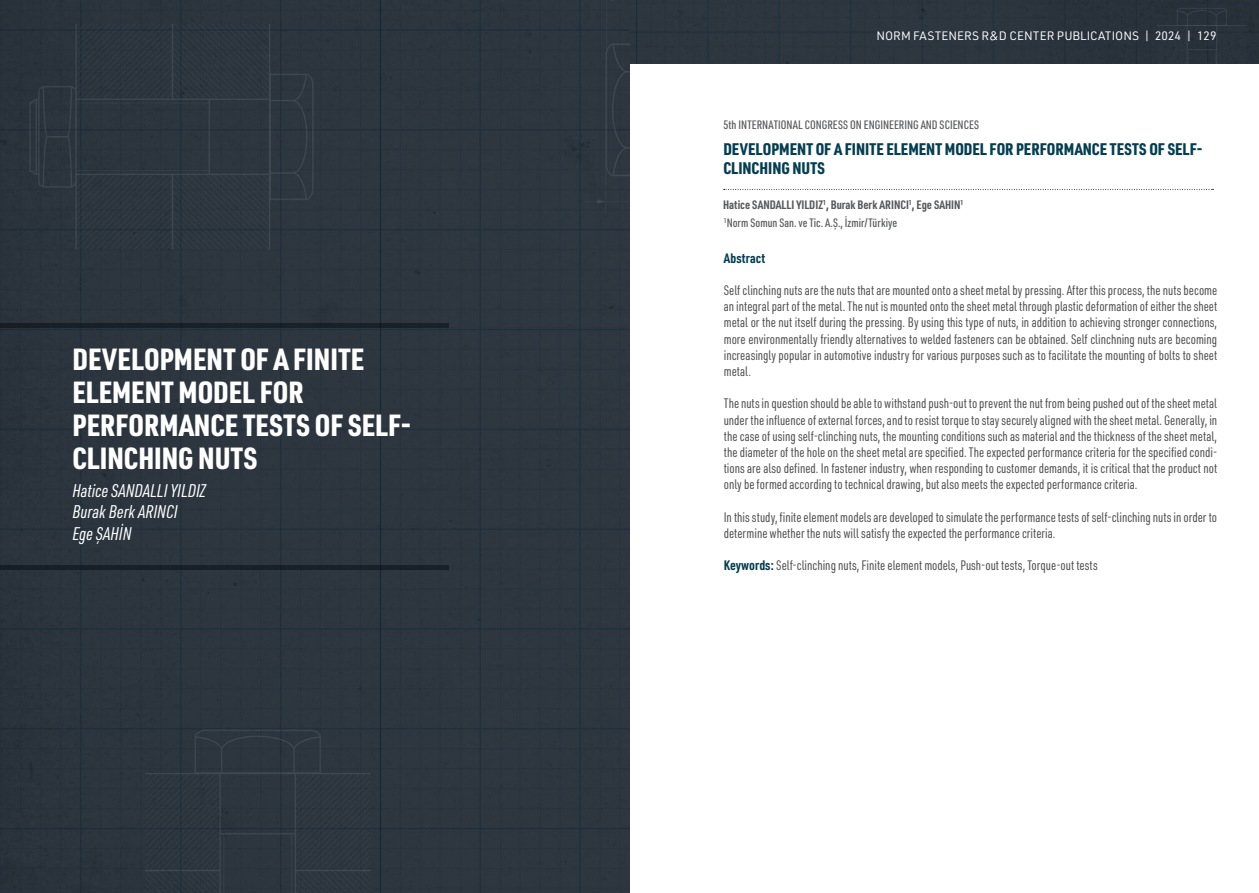
<style>
.page{position:relative;width:1259px;height:893px;background:#fff}
.page>*{position:absolute;margin:0;border:0;box-sizing:border-box;transform-origin:0 0}
.t1{font:900 30px/33px "URWDIN Cond";color:#fff}
.t2{font:italic 18px/21.6px "URWDIN Cond";color:#fff}
.t3{font:900 16.5px/19.5px "URWDIN Cond";color:#033e51}
.t4{font:13.5px/16.2px "URWDIN Cond";color:#4d4d4f;text-align:justify}
.t5{font:700 13.5px "URWDIN Cond";letter-spacing:.01em;color:#033e51}
.t6{font:700 12px/18.8px "URWDIN Cond";color:#58595b}
.t7{font:500 12px "URWDIN Cond";color:#58595b}
.t8{font:12px "URWDIN";color:#fff}
.s1{font-weight:500}
.s2{font-weight:700;color:#033e51}
</style>
<div class="page">
<div style="left:629px;top:0;width:630px;height:64px;background:#2c353e"></div>
<div style="left:0;top:0;width:629px;height:893px;background:#2d363f"></div>
<svg style="left:724px;top:189px;width:489px;height:1px"></svg>
<hr style="left:0;top:323px;width:449px;height:4px;background:#1a2027">
<hr style="left:0;top:566px;width:449px;height:4px;background:#191f26">
<h1 class="t1" style="left:73px;top:341px;width:340px">DEVELOPMENT OF A FINITE<br>ELEMENT MODEL FOR<br>PERFORMANCE TESTS OF SELF-<br>CLINCHING NUTS</h1>
<h2 class="t2" style="left:73px;top:479px;width:135px">Hatice SANDALLI YILDIZ<br>Burak Berk ARINCI<br>Ege ŞAHİN</h2>
<p class="t8" style="left:876px;top:28px;width:341px">NORM FASTENERS R&amp;D CENTER PUBLICATIONS | 2024 | 129</p>
<p class="t7" style="left:723px;top:117px;width:257px">5th INTERNATIONAL CONGRESS ON ENGINEERING AND SCIENCES</p>
<p class="t3" style="left:723px;top:138px;width:480px">DEVELOPMENT OF A FINITE ELEMENT MODEL FOR PERFORMANCE TESTS OF SELF-<br>CLINCHING NUTS</p>
<p class="t6" style="left:723px;top:194px;width:242px">Hatice SANDALLI YILDIZ<sup>1</sup>, Burak Berk ARINCI<sup>1</sup>, Ege SAHIN<sup>1<br></sup><sup>1</sup><span class="s1">Norm Somun San. ve Tic. A.Ş., İzmir/Türkiye</span></p>
<p class="t5" style="left:724px;top:249px;width:43px">Abstract</p>
<p class="t4" style="left:724px;top:282px;width:495px">Self clinching nuts are the nuts that are mounted onto a sheet metal by pressing. After this process, the nuts become an integral part of the metal. The nut is mounted onto the sheet metal through plastic deformation of either the sheet metal or the nut itself during the pressing. By using this type of nuts, in addition to achieving stronger connections, more environmentally friendly alternatives to welded fasteners can be obtained. Self clinchning nuts are becoming increasingly popular in automotive industry for various purposes such as to facilitate the mounting of bolts to sheet metal.</p>
<p class="t4" style="left:724px;top:395px;width:495px">The nuts in question should be able to withstand push-out to prevent the nut from being pushed out of the sheet metal under the influence of external forces, and to resist torque to stay securely aligned with the sheet metal. Generally, in the case of using self-clinching nuts, the mounting conditions such as material and the thickness of the sheet metal, the diameter of the hole on the sheet metal are specified. The expected performance criteria for the specified condi&shy;tions are also defined. In fastener industry, when responding to customer demands, it is critical that the product not only be formed according to technical drawing, but also meets the expected performance criteria.</p>
<p class="t4" style="left:724px;top:509px;width:495px">In this study, finite element models are developed to simulate the performance tests of self-clinching nuts in order to determine whether the nuts will satisfy the expected the performance criteria.</p>
<p class="t4" style="left:724px;top:557px;width:375px"><span class="s2">Keywords:</span> Self-clinching nuts, Finite element models, Push-out tests, Torque-out tests</p>
</div>
